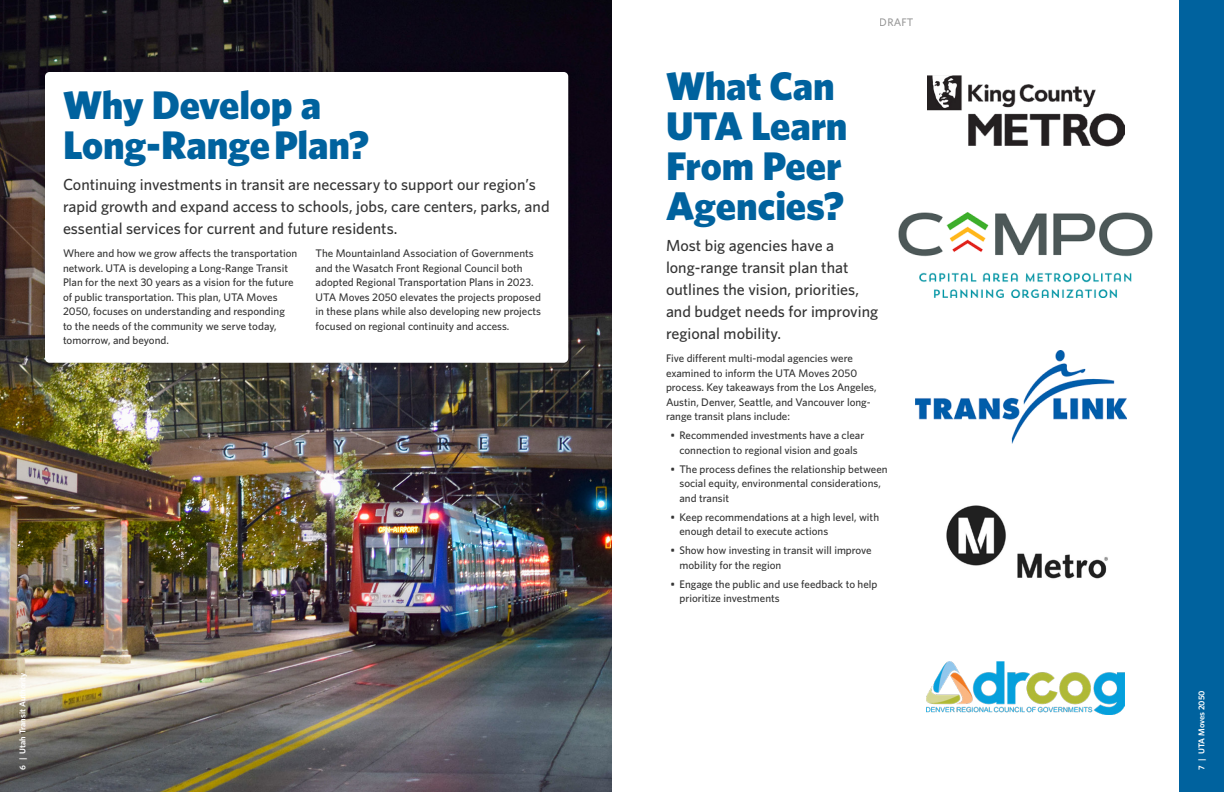
<style>
.page{position:relative;width:1224px;height:792px;background:#fff}
.page>*{position:absolute;margin:0;border:0;box-sizing:border-box;transform-origin:0 0}
.t1{font:900 40px/40px "Whitney";letter-spacing:-.005em;color:#00629e}
.t2{font:500 16px/22px "Whitney";color:#343434}
.t3{font:500 11px/14.5px "Whitney";color:#343434}
.t4{font:600 8.5px "Whitney";color:#fff}
</style>
<div class="page">
<img style="left:0;top:0;width:612px;height:792px">
<div style="left:35px;top:62px;width:544px;height:311px;background:#000;opacity:.2"></div>
<div style="left:45px;top:72px;width:523px;height:291px;background:#fff;border-radius:4px"></div>
<img style="left:927px;top:661px;width:198px;height:53px">
<img style="left:946px;top:505px;width:162px;height:74px">
<img style="left:899px;top:213px;width:254px;height:85px">
<img style="left:927px;top:75px;width:197px;height:72px">
<img style="left:915px;top:350px;width:211px;height:93px">
<div style="left:1179px;top:0;width:45px;height:792px;background:#00629e"></div>
<h1 class="t1" style="left:63px;top:84px;width:308px">Why Develop a<br>Long-Range Plan?</h1>
<h2 class="t2" style="left:63px;top:173px;width:488px">Continuing investments in transit are necessary to support our region’s rapid growth and expand access to schools, jobs, care centers, parks, and essential services for current and future residents.</h2>
<p class="t3" style="left:63px;top:246px;width:236px">Where and how we grow affects the transportation network. UTA is developing a Long-Range Transit Plan for the next 30 years as a vision for the future of public transportation. This plan, UTA Moves 2050, focuses on understanding and responding<br>to the needs of the community we serve today, tomorrow, and beyond.</p>
<p class="t3" style="left:316px;top:246px;width:227px">The Mountainland Association of Governments and the Wasatch Front Regional Council both adopted Regional Transportation Plans in 2023.<br>UTA Moves 2050 elevates the projects proposed in these plans while also developing new projects focused on regional continuity and access.</p>
<p class="t4" style="left:17px;top:770px;width:98px;rotate:-90deg">6 | Utah Transit Authority</p>
<p class="t3" style="left:880px;top:15px;width:35px">DRAFT</p>
<h1 class="t1" style="left:666px;top:65px;width:183px">What Can<br>UTA Learn<br>From Peer<br>Agencies?</h1>
<h2 class="t2" style="left:666px;top:234px;width:214px">Most big agencies have a long-range transit plan that outlines the vision, priorities, and budget needs for improving regional mobility.</h2>
<p class="t3" style="left:666px;top:351px;width:212px">Five different multi-modal agencies were examined to inform the UTA Moves 2050 process. Key takeaways from the Los Angeles, Austin, Denver, Seattle, and Vancouver long&shy;range transit plans include:</p>
<p class="t3" style="left:670px;top:428px;width:195px;text-align:center">• Recommended investments have a clear connection to regional vision and goals</p>
<p class="t3" style="left:679px;top:462px;width:210px;text-indent:-9px">• The process defines the relationship between social equity, environmental considerations, and transit</p>
<p class="t3" style="left:679px;top:510px;width:201px;text-indent:-9px">• Keep recommendations at a high level, with enough detail to execute actions</p>
<p class="t3" style="left:679px;top:543px;width:194px;text-indent:-9px">• Show how investing in transit will improve mobility for the region</p>
<p class="t3" style="left:679px;top:577px;width:199px;text-indent:-9px">• Engage the public and use feedback to help prioritize investments</p>
<p class="t4" style="left:1196px;top:770px;width:81px;rotate:-90deg">7 | UTA Moves 2050</p>
</div>
